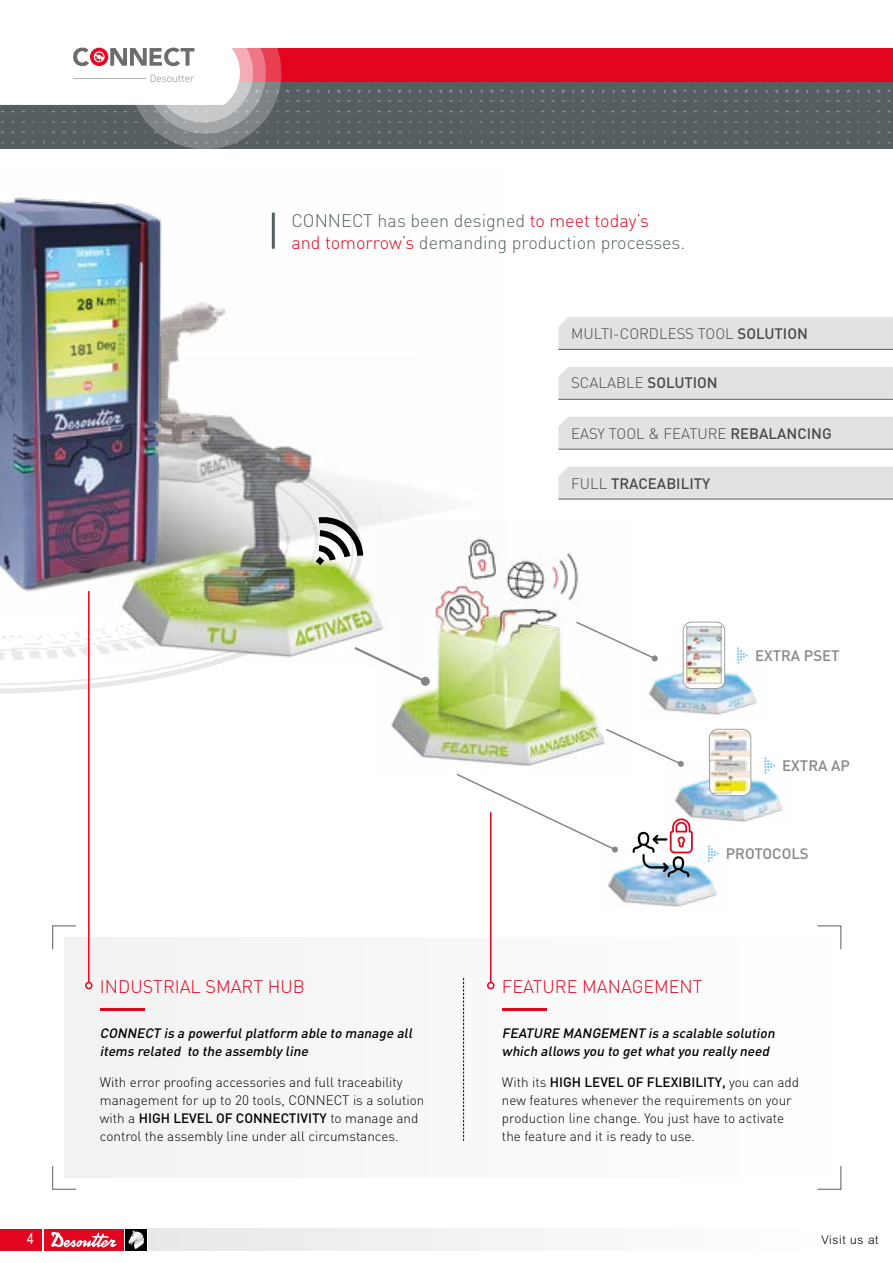
<style>
.page{position:relative;width:893px;height:1263px;background:#fff}
.page>*{position:absolute;margin:0;border:0;box-sizing:border-box;transform-origin:0 0}
.t1{font:300 18px/21.6px "DIN";color:#576063}
.t2{font:300 18px "DIN";color:#e30520}
.t3{font:300 15px "DIN";color:#4a4a49}
.t4{font:500 15px "DIN";color:#878787}
.t5{font:500 15px "DIN";color:#4a4a49}
.t6{font:15px "Arial Narrow";color:#fff}
.t7{font:300 13.5px/18px "DIN";color:#000}
.t8{font:italic 500 13.5px/18px "DIN";color:#000}
.t9{font:300 12px "Arial MT Std";letter-spacing:.05em;color:#000}
.s1{color:#e30520}
.s2{font-weight:500}
.s3{font-weight:300}
</style>
<div class="page">
<div style="left:0;top:49px;width:893px;height:34px;background:#e30520"></div>
<div style="left:0;top:1229px;width:43px;height:21px;background:#e30520"></div>
<svg style="left:125px;top:1229px;width:1px;height:21px"></svg>
<div style="left:126px;top:1229px;width:21px;height:21px;background:#000"></div>
<div style="left:44px;top:1229px;width:80px;height:21px;background:#e30520"></div>
<svg style="left:51px;top:1231px;width:66px;height:16px"></svg>
<svg style="left:128px;top:1230px;width:16px;height:19px"></svg>
<div style="left:281px;top:83px;width:612px;height:66px;background:#575e62"></div>
<svg style="left:0;top:47px;width:281px;height:102px"></svg>
<hr style="left:73px;top:78px;width:73px;height:1px;background:#b3b3b2">
<div style="left:148px;top:1229px;width:675px;height:21px;background:#f3f3f3"></div>
<div style="left:64px;top:937px;width:765px;height:241px;background:#f8f8f8"></div>
<svg style="left:52px;top:1165px;width:24px;height:25px"></svg>
<svg style="left:52px;top:925px;width:24px;height:25px"></svg>
<svg style="left:817px;top:1165px;width:25px;height:25px"></svg>
<svg style="left:817px;top:925px;width:25px;height:25px"></svg>
<img style="left:648px;top:655px;width:109px;height:60px">
<img style="left:693px;top:762px;width:90px;height:60px">
<svg style="left:683px;top:622px;width:42px;height:66px"></svg>
<img style="left:686px;top:627px;width:35px;height:57px">
<div style="left:683px;top:621px;width:42px;height:68px;border:1px solid #9fa1a2;border-radius:8px"></div>
<svg style="left:0;top:685px;width:117px;height:8px"></svg>
<svg style="left:0;top:628px;width:207px;height:57px"></svg>
<img style="left:0;top:194px;width:445px;height:398px">
<img style="left:103px;top:357px;width:315px;height:310px">
<svg style="left:316px;top:516px;width:47px;height:49px"></svg>
<svg style="left:634px;top:648px;width:24px;height:13px"></svg>
<img style="left:604px;top:865px;width:113px;height:42px">
<svg style="left:456px;top:741px;width:237px;height:136px"></svg>
<svg style="left:352px;top:645px;width:24px;height:22px"></svg>
<hr style="left:88px;top:591px;width:2px;height:391px;background:#e30520">
<div style="left:85px;top:982px;width:8px;height:7px;border:2px solid #e30520;border-radius:50%"></div>
<svg style="left:463px;top:978px;width:1px;height:163px"></svg>
<img style="left:376px;top:520px;width:258px;height:254px">
<img style="left:405px;top:523px;width:189px;height:215px">
<hr style="left:490px;top:812px;width:1px;height:170px;background:#e30520">
<div style="left:487px;top:982px;width:7px;height:7px;border:2px solid #e30520;border-radius:50%"></div>
<img style="left:709px;top:729px;width:42px;height:66px">
<div style="left:709px;top:729px;width:42px;height:67px;border:1px solid #9fa1a2;border-radius:8px"></div>
<hr style="left:272px;top:213px;width:3px;height:36px;background:#576063">
<div style="left:558px;top:317px;width:335px;height:32px;background:#e2e2e3"></div>
<hr style="left:558px;top:349px;width:335px;height:1px;background:#576063">
<div style="left:558px;top:367px;width:335px;height:32px;background:#e2e2e3"></div>
<hr style="left:558px;top:399px;width:335px;height:1px;background:#576063">
<div style="left:558px;top:417px;width:335px;height:32px;background:#e2e2e3"></div>
<hr style="left:558px;top:449px;width:335px;height:1px;background:#576063">
<div style="left:558px;top:467px;width:335px;height:31px;background:#e2e2e3"></div>
<hr style="left:558px;top:498px;width:335px;height:2px;background:#576063">
<hr style="left:100px;top:1008px;width:45px;height:2px;background:#e30520">
<hr style="left:502px;top:1008px;width:45px;height:2px;background:#e30520">
<svg style="left:737px;top:647px;width:11px;height:17px"></svg>
<svg style="left:708px;top:845px;width:11px;height:17px"></svg>
<svg style="left:764px;top:757px;width:11px;height:17px"></svg>
<p class="t6" style="left:27px;top:1228px;width:8px">4</p>
<h1 class="t1" style="left:291px;top:210px;width:395px">CONNECT has been designed <span class="s1">to meet today’s<br>and tomorrow’s</span> demanding production processes.</h1>
<p class="t3" style="left:571px;top:324px;width:238px">MULTI-CORDLESS TOOL <span class="s2">SOLUTION</span></p>
<p class="t3" style="left:571px;top:374px;width:148px">SCALABLE <span class="s2">SOLUTION</span></p>
<p class="t3" style="left:571px;top:424px;width:262px">EASY TOOL &amp; FEATURE <span class="s2">REBALANCING</span></p>
<p class="t5" style="left:571px;top:474px;width:141px"><span class="s3">FULL</span> TRACEABILITY</p>
<p class="t4" style="left:755px;top:646px;width:86px">EXTRA PSET</p>
<p class="t4" style="left:782px;top:756px;width:69px">EXTRA AP</p>
<h1 class="t2" style="left:100px;top:975px;width:206px">INDUSTRIAL SMART HUB</h1>
<p class="t8" style="left:100px;top:1024px;width:317px">CONNECT is a powerfulplatform able to manage all items related to the assembly line</p>
<p class="t7" style="left:100px;top:1073px;width:326px">With error proofing accessories and full traceability management for up to 20 tools, CONNECT is a solution with a <span class="s2">HIGH LEVEL OF CONNECTIVITY</span> to manage and control the assembly line under all circumstances.</p>
<p class="t4" style="left:726px;top:844px;width:85px">PROTOCOLS</p>
<h1 class="t2" style="left:502px;top:975px;width:202px">FEATURE MANAGEMENT</h1>
<p class="t8" style="left:502px;top:1024px;width:277px">FEATURE MANGEMENT is a scalable solution which allows you to getwhatyou really need</p>
<p class="t7" style="left:502px;top:1073px;width:299px">With its <span class="s2">HIGH LEVEL OF FLEXIBILITY,</span> you can add new features whenever the requirements on your production line change. You just have to activate the feature and it is ready to use.</p>
<p class="t9" style="left:822px;top:1233px;width:58px">Visit us at</p>
</div>
